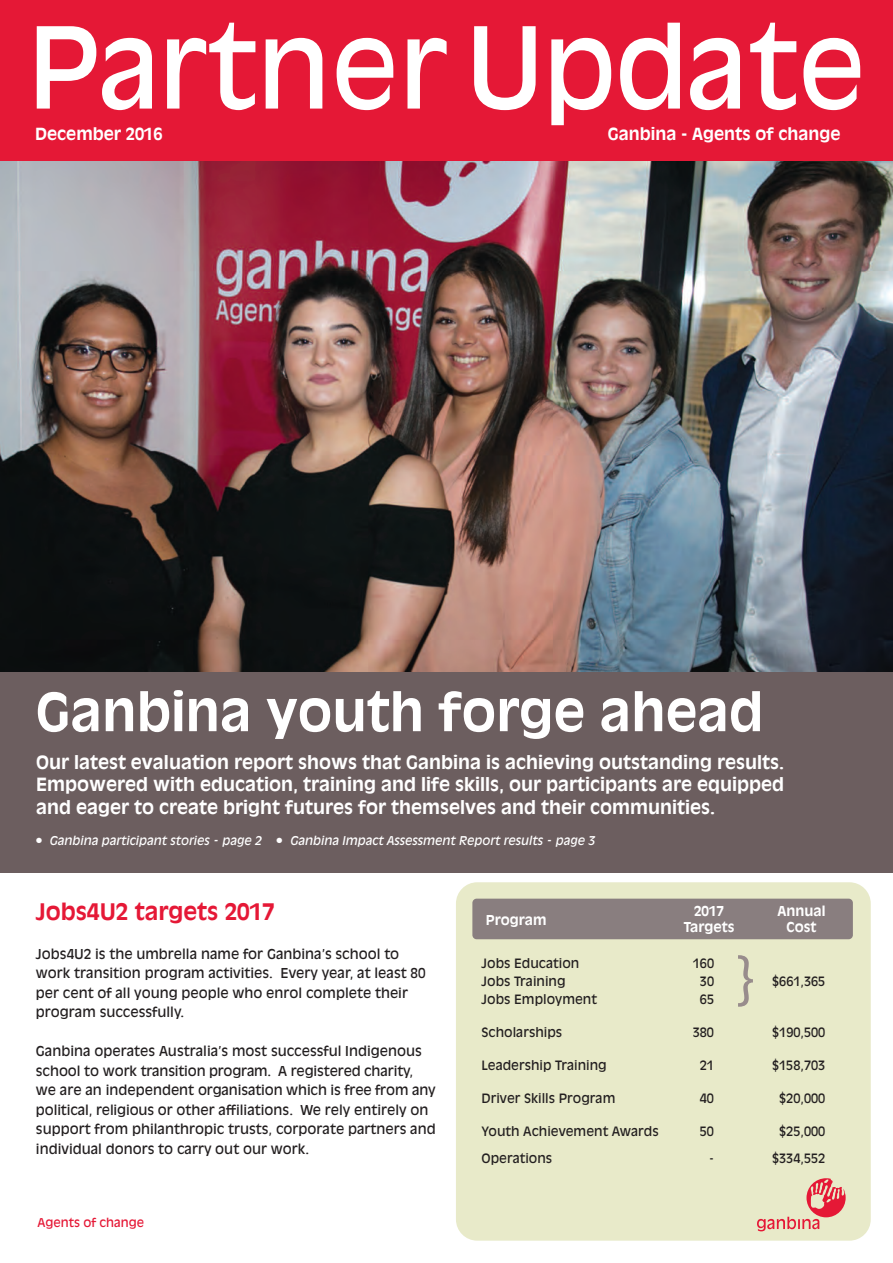
<style>
.page{position:relative;width:893px;height:1263px;background:#fff}
.page>*{position:absolute;margin:0;border:0;box-sizing:border-box;transform-origin:0 0}
.t1{font:111px "Antique Olive";color:#fff}
.t2{font:64.5px "Myriad Pro";color:#988c8c}
.t3{font:700 51.75px "Antique Olive";color:#fff}
.t4{font:700 22.5px "Antique Olive";color:#e51836}
.t5{font:700 18px/22.5px "Antique Olive";color:#fff;text-align:justify}
.t6{font:700 16.5px "Antique Olive";color:#fff}
.t7{font:13.5px/19.5px "Antique Olive";color:#231f20}
.t8{font:700 13.5px "Antique Olive";color:#fff}
.t9{font:12.75px "Antique Olive";color:#231f20}
.t10{font:italic 12px "Antique Olive";color:#fff}
.t11{font:12px "Antique Olive";color:#e51836}
.s1{font-size:13.5px}
</style>
<div class="page">
<img style="left:0;top:161px;width:893px;height:511px">
<div style="left:0;top:0;width:893px;height:161px;background:#e51836"></div>
<div style="left:0;top:672px;width:893px;height:201px;background:#6c5e5f"></div>
<div style="left:456px;top:882px;width:415px;height:359px;background:#e8eac9;border-radius:21px"></div>
<div style="left:472px;top:899px;width:381px;height:40px;background:#897e7f;border-radius:4px"></div>
<svg style="left:757px;top:1178px;width:89px;height:53px"></svg>
<h1 class="t1" style="left:27px;top:23px;width:840px">Partner Update</h1>
<p class="t6" style="left:35px;top:127px;width:129px">December 2016</p>
<p class="t6" style="left:608px;top:127px;width:234px">Ganbina - Agents of change</p>
<h3 class="t3" style="left:36px;top:691px;width:729px">Ganbina youth forge ahead</h3>
<p class="t5" style="left:36px;top:752px;width:750px">Our latest evaluation report shows that Ganbina is achieving outstanding results.<br>Empowered with education, training and life skills, our participants are equipped and eager to create bright futures for themselves and their communities.</p>
<p class="t10" style="left:36px;top:836px;width:227px">● Ganbina participant stories <span class="s1">-</span> page 2</p>
<p class="t10" style="left:277px;top:836px;width:320px">● Ganbina Impact Assessment Report results <span class="s1">-</span> page 3</p>
<h3 class="t4" style="left:36px;top:902px;width:240px">Jobs4U2 targets 2017</h3>
<p class="t7" style="left:36px;top:945px;width:391px">Jobs4U2 is the umbrella name for Ganbina’s school to work transition program activities. Every year, at least 80 per cent of all young people who enrol complete their program successfully.</p>
<p class="t7" style="left:36px;top:1042px;width:401px">Ganbina operates Australia’s most successful Indigenous school to work transition program. A registered charity, we are an independent organisation which is free from any political, religious or other affiliations. We rely entirely on support from philanthropic trusts, corporate partners and individual donors to carry out our work.</p>
<p class="t11" style="left:37px;top:1217px;width:108px">Agents of change</p>
<p class="t8" style="left:486px;top:914px;width:62px">Program</p>
<p class="t8" style="left:694px;top:905px;width:32px">2017</p>
<p class="t8" style="left:778px;top:905px;width:50px">Annual</p>
<p class="t8" style="left:684px;top:922px;width:52px">Targets</p>
<p class="t8" style="left:787px;top:922px;width:32px">Cost</p>
<h2 class="t2" style="left:736px;top:954px;width:20px">}</h2>
<p class="t9" style="left:482px;top:958px;width:99px">Jobs Education</p>
<p class="t9" style="left:693px;top:958px;width:23px">160</p>
<p class="t9" style="left:482px;top:976px;width:86px">Jobs Training</p>
<p class="t9" style="left:700px;top:976px;width:16px">30</p>
<p class="t9" style="left:772px;top:976px;width:55px">$661,365</p>
<p class="t9" style="left:482px;top:994px;width:117px">Jobs Employment</p>
<p class="t9" style="left:700px;top:994px;width:16px">65</p>
<p class="t9" style="left:482px;top:1027px;width:82px">Scholarships</p>
<p class="t9" style="left:693px;top:1027px;width:23px">380</p>
<p class="t9" style="left:772px;top:1027px;width:55px">$190,500</p>
<p class="t9" style="left:481px;top:1060px;width:127px">Leadership Training</p>
<p class="t9" style="left:700px;top:1060px;width:16px">21</p>
<p class="t9" style="left:772px;top:1060px;width:55px">$158,703</p>
<p class="t9" style="left:481px;top:1093px;width:135px">Driver Skills Program</p>
<p class="t9" style="left:700px;top:1093px;width:16px">40</p>
<p class="t9" style="left:779px;top:1093px;width:48px">$20,000</p>
<p class="t9" style="left:481px;top:1126px;width:179px">Youth Achievement Awards</p>
<p class="t9" style="left:700px;top:1126px;width:16px">50</p>
<p class="t9" style="left:779px;top:1126px;width:48px">$25,000</p>
<p class="t9" style="left:481px;top:1153px;width:72px">Operations</p>
<p class="t9" style="left:709px;top:1153px;width:6px">-</p>
<p class="t9" style="left:772px;top:1153px;width:55px">$334,552</p>
</div>
